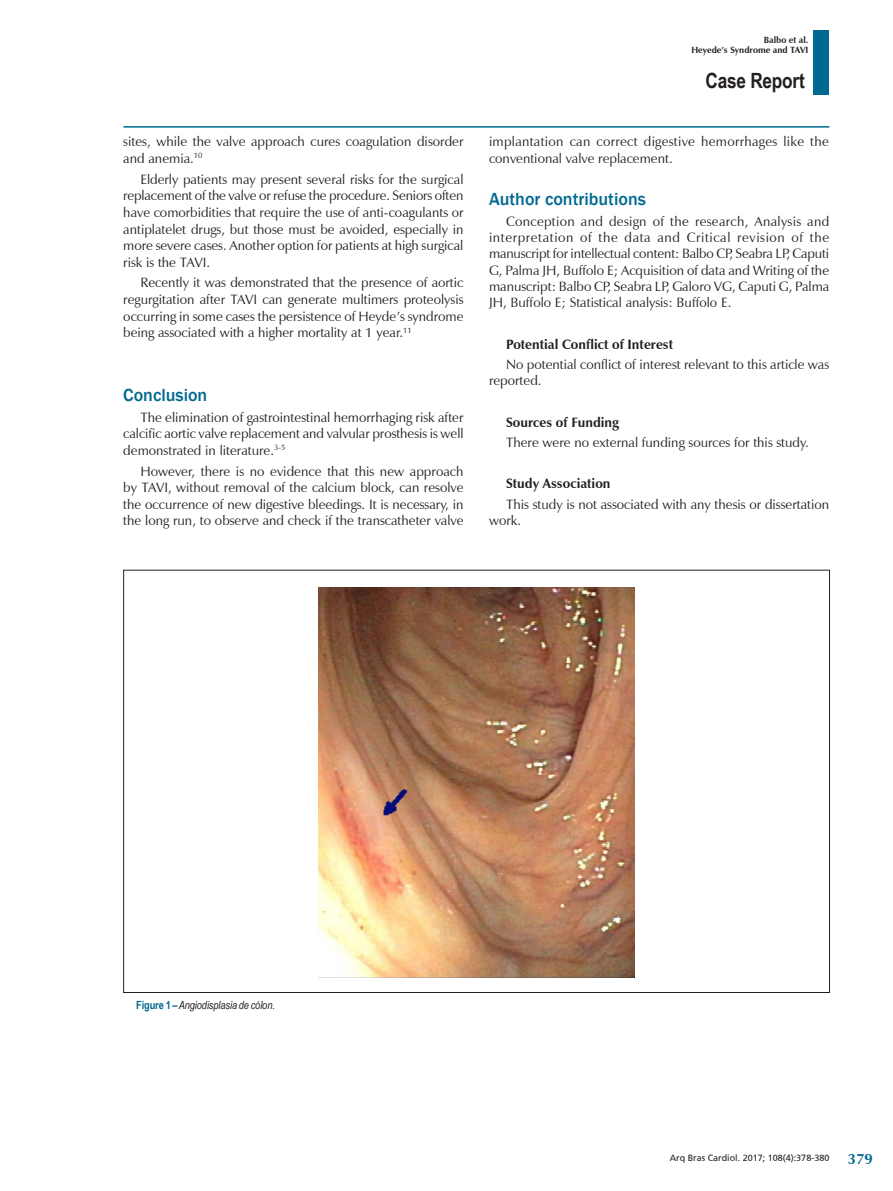
<style>
.page{position:relative;width:893px;height:1191px;background:#fff}
.page>*{position:absolute;margin:0;border:0;box-sizing:border-box;transform-origin:0 0}
.t1{font:700 21px "Arial Narrow";letter-spacing:-.01em;color:#231f20}
._02_-_TITULO_-_MATER{font:500 18px "Franklin Gothic";color:#006991}
.t2{font:700 15px "Zapf Humanist 601 BT";color:#006991}
._01-TEXTO_BASICO{font:13.5px/16.5px "Zapf Humanist 601 BT";color:#231f20;text-align:justify}
._01-TEXTO_BASICO-2{font:13.5px/16.4px "Zapf Humanist 601 BT";letter-spacing:.02em;color:#231f20}
._01-TEXTO_BASICO-3{font:700 13.5px "Zapf Humanist 601 BT";color:#231f20}
._06_-_LEGENDA_FIGURA{font:italic 11.25px "Arial Narrow";letter-spacing:-.01em;color:#231f20}
.t3{font:9px "Frutiger";color:#231f20}
.t4{font:700 9px "Zapf Humanist 601 BT";color:#231f20}
.s1{font-weight:700;font-style:normal;color:#006991}
</style>
<div class="page">
<hr style="left:123px;top:126px;width:706px;height:2px;background:#006991">
<div style="left:813px;top:30px;width:16px;height:64px;background:#006991"></div>
<img style="left:319px;top:587px;width:315px;height:391px">
<p class="_01-TEXTO_BASICO" style="left:123px;top:133px;width:342px">sites, while the valve approach cures coagulation disorder and anemia.<sup>10</sup></p>
<p class="_01-TEXTO_BASICO" style="left:123px;top:171px;width:342px;text-indent:17px">Elderly patients may present several risks for the surgical replacement of the valve or refuse the procedure. Seniors often have comorbidities that require the use of anti-coagulants or antiplatelet drugs, but those must be avoided, especially in more severe cases. Another option for patients at high surgical risk is the TAVI.</p>
<p class="_01-TEXTO_BASICO" style="left:123px;top:274px;width:342px;text-indent:17px">Recently it was demonstrated that the presence of aortic regurgitation after TAVI can generate multimers proteolysis occurring in some cases the persistence of Heyde’s syndrome being associated with a higher mortality at 1 year.<sup>11</sup></p>
<p class="_02_-_TITULO_-_MATER" style="left:123px;top:384px;width:86px">Conclusion</p>
<p class="_01-TEXTO_BASICO" style="left:123px;top:409px;width:342px;text-indent:17px">The elimination of gastrointestinal hemorrhaging risk after calcific aortic valve replacement and valvular prosthesis is well demonstrated in literature.<sup>3-5</sup></p>
<p class="_01-TEXTO_BASICO" style="left:123px;top:463px;width:342px;text-indent:17px">However, there is no evidence that this new approach by TAVI, without removal of the calcium block, can resolve the occurrence of new digestive bleedings. It is necessary, in the long run, to observe and check if the transcatheter valve</p>
<p class="t4" style="left:764px;top:34px;width:46px">Balbo et al.</p>
<p class="t4" style="left:691px;top:45px;width:118px">Heyede’s Syndrome and TAVI</p>
<h1 class="t1" style="left:705px;top:64px;width:101px">Case Report</h1>
<p class="_01-TEXTO_BASICO-2" style="left:489px;top:134px;width:341px">implantation can correct digestive hemorrhages like the conventional valve replacement.</p>
<p class="_02_-_TITULO_-_MATER" style="left:489px;top:188px;width:158px">Author contributions</p>
<p class="_01-TEXTO_BASICO" style="left:489px;top:213px;width:342px;text-indent:17px">Conception and design of the research, Analysis and interpretation of the data and Critical revision of the manuscript for intellectual content: Balbo CP, Seabra LP, Caputi G, Palma JH, Buffolo E; Acquisition of data and Writing of the manuscript: Balbo CP, Seabra LP, Galoro VG, Caputi G, Palma JH, Buffolo E; Statistical analysis: Buffolo E.</p>
<p class="_01-TEXTO_BASICO-3" style="left:506px;top:335px;width:169px">Potential Conflict of Interest</p>
<p class="_01-TEXTO_BASICO" style="left:489px;top:356px;width:342px;text-indent:17px">No potential conflict of interest relevant to this article was reported.</p>
<p class="_01-TEXTO_BASICO-3" style="left:506px;top:414px;width:115px">Sources of Funding</p>
<p class="_01-TEXTO_BASICO" style="left:506px;top:434px;width:304px">There were no external funding sources for this study.</p>
<p class="_01-TEXTO_BASICO-3" style="left:506px;top:475px;width:106px">Study Association</p>
<p class="_01-TEXTO_BASICO" style="left:489px;top:496px;width:342px;text-indent:17px">This study is not associated with any thesis or dissertation work.</p>
<p class="_06_-_LEGENDA_FIGURA" style="left:136px;top:997px;width:140px"><span class="s1">Figure 1 –</span> Angiodisplasia de cólon.</p>
<p class="t3" style="left:670px;top:1153px;width:161px">Arq Bras Cardiol. 2017; 108(4):378-380</p>
<p class="t2" style="left:848px;top:1149px;width:26px">379</p>
</div>
